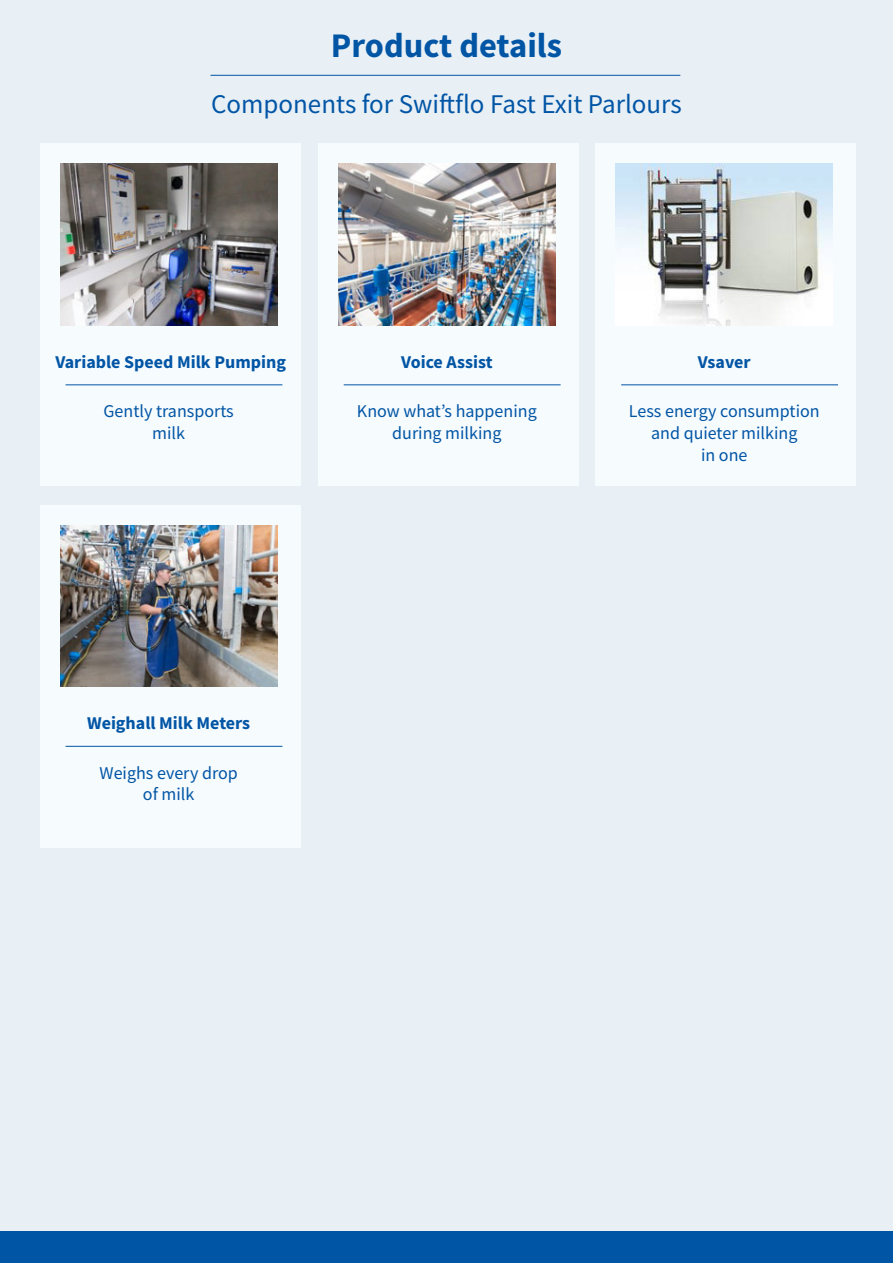
<style>
.page{position:relative;width:893px;height:1263px;background:#e8f0f6}
.page>*{position:absolute;margin:0;border:0;box-sizing:border-box;transform-origin:0 0}
.t1{font:700 34.5px "Source Sans Pro";color:#0155a5}
.t2{font:27px "Source Sans Pro";color:#0155a5}
.t3{font:18px/21.6px "Source Sans Pro";color:#0155a5;text-align:center}
.t4{font:700 18px "Source Sans Pro";color:#0155a5}
</style>
<div class="page">
<div style="left:40px;top:144px;width:260px;height:342px;background:#f6fbfe"></div>
<div style="left:40px;top:505px;width:260px;height:342px;background:#f6fbfe"></div>
<div style="left:318px;top:144px;width:261px;height:342px;background:#f6fbfe"></div>
<div style="left:595px;top:144px;width:261px;height:342px;background:#f6fbfe"></div>
<img style="left:60px;top:164px;width:217px;height:161px">
<img style="left:60px;top:525px;width:217px;height:162px">
<img style="left:338px;top:164px;width:217px;height:161px">
<img style="left:616px;top:164px;width:217px;height:161px">
<hr style="left:66px;top:384px;width:216px;height:1px;background:#0155a5">
<hr style="left:66px;top:746px;width:216px;height:1px;background:#0155a5">
<hr style="left:344px;top:384px;width:217px;height:1px;background:#0155a5">
<hr style="left:621px;top:384px;width:217px;height:1px;background:#0155a5">
<div style="left:0;top:1231px;width:893px;height:32px;background:#0155a5"></div>
<hr style="left:210px;top:75px;width:470px;height:1px;background:#0155a5">
<p class="t1" style="left:331px;top:22px;width:233px">Product details</p>
<p class="t2" style="left:211px;top:87px;width:472px">Components for Swiftflo Fast Exit Parlours</p>
<p class="t4" style="left:55px;top:349px;width:232px">Variable Speed Milk Pumping</p>
<p class="t3" style="left:103px;top:400px;width:132px">Gently transports milk</p>
<p class="t4" style="left:401px;top:349px;width:93px">Voice Assist</p>
<p class="t4" style="left:698px;top:349px;width:54px">Vsaver</p>
<p class="t3" style="left:357px;top:400px;width:181px">Know what’s happening during milking</p>
<p class="t3" style="left:629px;top:400px;width:192px">Less energy consumption and quieter milking<br>in one</p>
<p class="t4" style="left:87px;top:711px;width:165px">Weighall Milk Meters</p>
<p class="t3" style="left:100px;top:762px;width:140px">Weighs every drop</p>
<p class="t3" style="left:143px;top:783px;width:53px">of milk</p>
</div>
